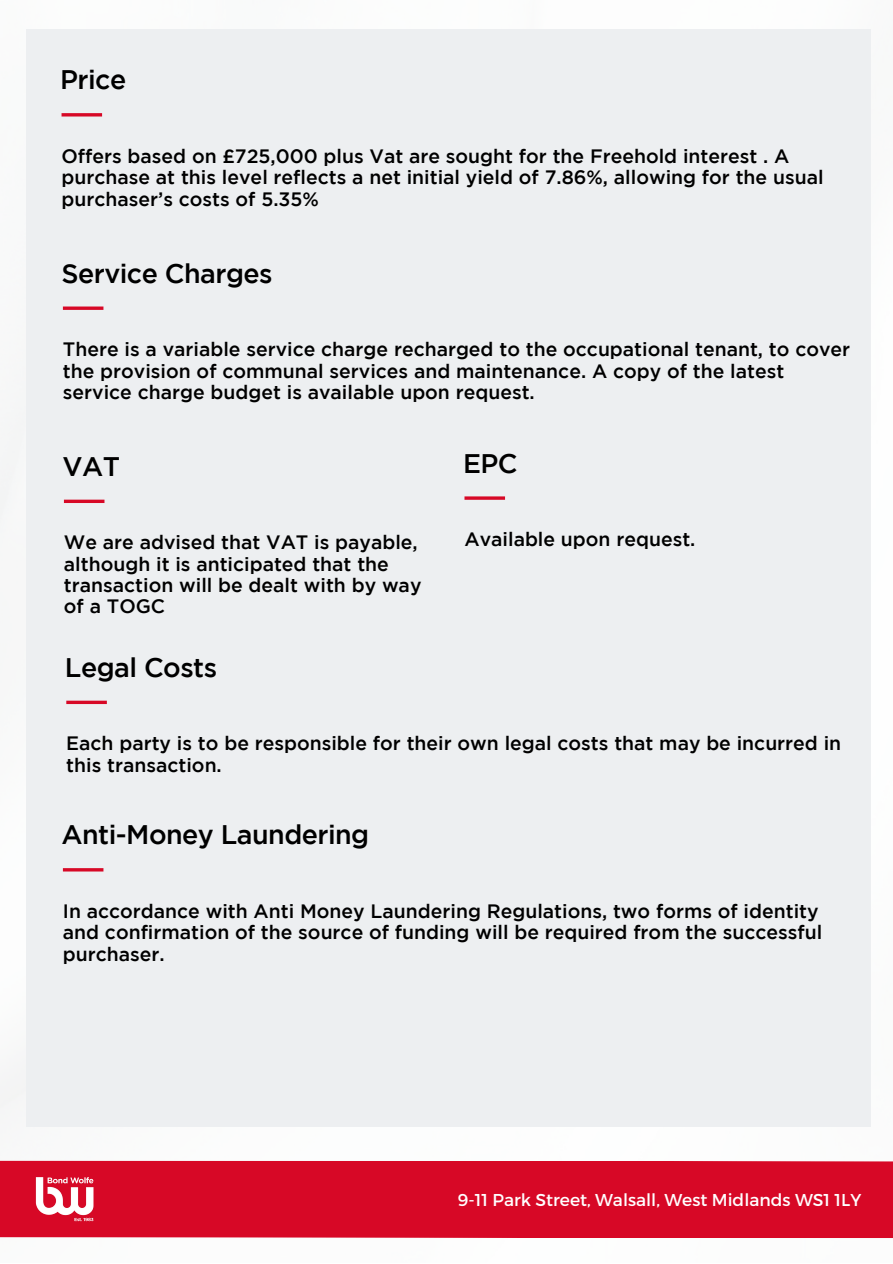
<style>
.page{position:relative;width:893px;height:1264px;background:#fff}
.page>*{position:absolute;margin:0;border:0;box-sizing:border-box;transform-origin:0 0}
.t1{font:500 26.85px "Gotham";letter-spacing:-.02em;color:#000}
.t2{font:500 19.35px/21.3px "Gotham";color:#000}
.t3{font:17.1px "Montserrat";color:#fff}
</style>
<div class="page">
<div style="left:0;top:1160px;width:892px;height:78px;background:#d70826"></div>
<img style="left:34px;top:1173px;width:62px;height:52px">
<div style="left:26px;top:29px;width:844px;height:1097px;background:#edeff1"></div>
<svg style="left:63px;top:306px;width:40px;height:4px"></svg>
<svg style="left:64px;top:499px;width:40px;height:4px"></svg>
<svg style="left:464px;top:496px;width:41px;height:4px"></svg>
<hr style="left:63px;top:868px;width:40px;height:3px;background:#d70826">
<svg style="left:66px;top:700px;width:41px;height:4px"></svg>
<hr style="left:62px;top:113px;width:40px;height:3px;background:#d70826">
<p class="t1" style="left:60px;top:70px;width:68px">Price</p>
<p class="t2" style="left:62px;top:147px;width:763px">Offers based on £725,000 plus Vat are sought for the Freehold interest . A purchase at this level reflects a net initial yield of 7.86%, allowing for the usual purchaser’s costs of 5.35%</p>
<p class="t1" style="left:62px;top:263px;width:212px">Service Charges</p>
<p class="t2" style="left:63px;top:340px;width:788px">There is a variable service charge recharged to the occupational tenant, to cover the provision of communal services and maintenance. A copy of the latest service charge budget is available upon request.</p>
<p class="t1" style="left:63px;top:456px;width:59px">VAT</p>
<p class="t2" style="left:64px;top:533px;width:359px">We are advised that VAT is payable, although it is anticipated that the transaction will be dealt with by way of a TOGC</p>
<p class="t1" style="left:65px;top:657px;width:154px">Legal Costs</p>
<p class="t1" style="left:463px;top:453px;width:56px">EPC</p>
<p class="t2" style="left:464px;top:530px;width:232px">Available upon request.</p>
<p class="t2" style="left:66px;top:734px;width:776px">Each party is to be responsible for their own legal costs that may be incurred in this transaction.</p>
<p class="t1" style="left:62px;top:824px;width:309px">Anti-Money Laundering</p>
<p class="t2" style="left:63px;top:901px;width:761px">In accordance with Anti Money Laundering Regulations, two forms of identity and confirmation of the source of funding will be required from the successful purchaser.</p>
<p class="t3" style="left:458px;top:1188px;width:405px">9-11 Park Street, Walsall, West Midlands WS1 1LY</p>
</div>
